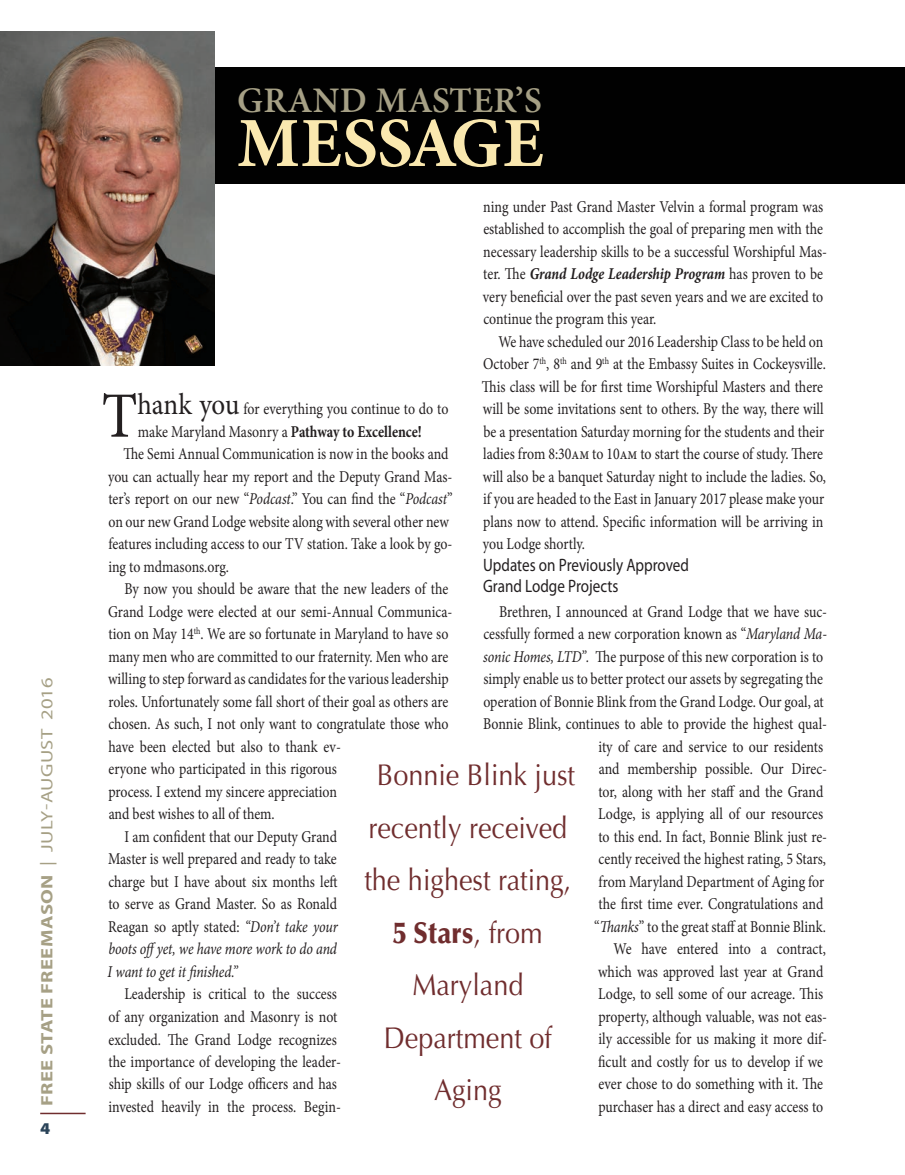
<style>
.page{position:relative;width:905px;height:1175px;background:#fff}
.page>*{position:absolute;margin:0;border:0;box-sizing:border-box;transform-origin:0 0}
.t1{font:700 70.5px "Minion Pro";color:#fae8af}
.t2{font:600 36px "Minion Pro";letter-spacing:.01em;color:#a6a085}
.t3{font:30px/52.5px "Optima LT Std";color:#702d2e;text-align:center;scale:.9 1}
.t4{font:18px/21.6px "Myriad Pro";color:#231f20;scale:.84 1}
.t5{font:16.5px/22.5px "Minion Pro";color:#231f20;scale:.84 1}
.t6{font:italic 16.5px "Minion Pro";letter-spacing:-.005em;color:#231f20;scale:.84 1}
.t7{font:700 16.5px "Myriad Pro";letter-spacing:.02em;color:#a6a085;scale:1.25 1}
.t8{font:900 semi-expanded 16.5px "Myriad Pro";color:#2b4459}
.s1{font-weight:400}
.s2{font-weight:700;font-style:italic}
.s3{font-style:italic}
.s4{font-size:64.65px}
.s5{font-size:30px}
.s6{font-weight:700}
.s7{font-weight:900}
</style>
<div class="page">
<hr style="left:40px;top:1112px;width:46px;height:2px;background:#702d2e">
<div style="left:169px;top:68px;width:735px;height:116px;background:#010101"></div>
<img style="left:0;top:31px;width:214px;height:335px">
<p class="t7" style="left:36px;top:1106px;width:344px;rotate:-90deg">FREE STATE FREEMASON <span class="s1">| JULY-AUGUST 2016</span></p>
<p class="t8" style="left:40px;top:1119px;width:12px">4</p>
<h2 class="t2" style="left:237px;top:76px;width:306px">GRAND MASTER’S</h2>
<h1 class="t1" style="left:237px;top:94px;width:308px">MESSAGE</h1>
<p class="t5" style="left:483px;top:195px;width:411px">ning under Past Grand Master Velvin a formal program was established to accomplish the goal of preparing men with the necessary leadership skills to be a successful Worshipful Mas&shy;ter. The <span class="s2">Grand Lodge Leadership Program</span> has proven to be very beneficial over the past seven years and we are excited to continue the program this year.</p>
<p class="t5" style="left:482px;top:330px;width:411px;text-indent:16px">We have scheduled our 2016 Leadership Class to be held on October 7<sup>th</sup>, 8<sup>th</sup> and 9<sup>th</sup> at the Embassy Suites in Cockeysville.<br>This class will be for first time Worshipful Masters and there will be some invitations sent to others. By the way, there will be a presentation Saturday morning for the students and their ladies from 8:30am to 10am to start the course of study. There will also be a banquet Saturday night to include the ladies. So, if you are headed to the East in January 2017 please make your plans now to attend. Specific information will be arriving in you Lodge shortly.</p>
<p class="t4" style="left:483px;top:553px;width:247px">Updates on Previously Approved<br>Grand Lodge Projects</p>
<p class="t5" style="left:483px;top:600px;width:411px;text-align:right">Brethren, I announced at Grand Lodge that we have suc&shy;cessfully formed a new corporation known as “<span class="s3">Maryland Ma&shy;sonic Homes, LTD”.</span> The purpose of this new corporation is to simply enable us to better protect our assets by segregating the operation of Bonnie Blink from the Grand Lodge. Our goal, at Bonnie Blink, continues to able to provide the highest qual&shy;ity of care and service to our residents<br>and membership possible. Our Direc-<br>tor, along with her staff and the Grand<br>Lodge, is applying all of our resources<br>to this end. In fact, Bonnie Blink just re-<br>cently received the highest rating, 5 Stars,<br>from Maryland Department of Aging for<br>the first time ever. Congratulations and<br>“<span class="s3">Thanks</span>” to the great staff at Bonnie Blink.<br>We have entered into a contract,<br>which was approved last year at Grand<br>Lodge, to sell some of our acreage. This<br>property, although valuable, was not eas-<br>ily accessible for us making it more dif-<br>ficult and costly for us to develop if we<br>ever chose to do something with it. The<br>purchaser has a direct and easy access to</p>
<p class="t5" style="left:102px;top:398px;width:414px"><span class="s4">T</span><span class="s5">hank you</span> for everything you continue to do to</p>
<p class="t5" style="left:138px;top:420px;width:339px">make Maryland Masonry a <span class="s6">Pathway to Excellence!</span></p>
<p class="t5" style="left:123px;top:443px;width:388px">The Semi Annual Communication is now in the books and</p>
<p class="t5" style="left:108px;top:465px;width:411px">you can actually hear my report and the Deputy Grand Mas-</p>
<p class="t5" style="left:108px;top:488px;width:411px">ter’s report on our new “<span class="s3">Podcast</span>.” You can find the “<span class="s3">Podcast</span>”</p>
<p class="t5" style="left:108px;top:510px;width:407px">on our new Grand Lodge website along with several other new</p>
<p class="t5" style="left:108px;top:533px;width:411px">features including access to our TV station. Take a look by go-</p>
<p class="t5" style="left:108px;top:555px;width:145px">ing to mdmasons.org.</p>
<p class="t5" style="left:124px;top:578px;width:387px">By now you should be aware that the new leaders of the</p>
<p class="t5" style="left:108px;top:600px;width:411px">Grand Lodge were elected at our semi-Annual Communica-</p>
<p class="t5" style="left:108px;top:623px;width:406px">tion on May 14<sup>th</sup>. We are so fortunate in Maryland to have so</p>
<p class="t5" style="left:108px;top:645px;width:406px">many men who are committed to our fraternity. Men who are</p>
<p class="t5" style="left:108px;top:668px;width:407px">willing to step forward as candidates for the various leadership</p>
<p class="t5" style="left:108px;top:690px;width:406px">roles. Unfortunately some fall short of their goal as others are</p>
<p class="t5" style="left:108px;top:713px;width:406px">chosen. As such, I not only want to congratulate those who</p>
<p class="t5" style="left:109px;top:735px;width:278px">have been elected but also to thank ev-</p>
<p class="t5" style="left:108px;top:758px;width:273px">eryone who participated in this rigorous</p>
<p class="t5" style="left:108px;top:780px;width:274px">process. I extend my sincere appreciation</p>
<p class="t5" style="left:109px;top:803px;width:199px">and best wishes to all of them.</p>
<p class="t5" style="left:124px;top:825px;width:255px">I am confident that our Deputy Grand</p>
<p class="t5" style="left:108px;top:848px;width:274px">Master is well prepared and ready to take</p>
<p class="t5" style="left:108px;top:870px;width:274px">charge but I have about six months left</p>
<p class="t5" style="left:108px;top:893px;width:274px">to serve as Grand Master. So as Ronald</p>
<p class="t5" style="left:108px;top:915px;width:275px">Reagan so aptly stated: <span class="s3">“Don’t take your</span></p>
<p class="t6" style="left:108px;top:938px;width:273px">boots offyet, we have more work to do and</p>
<p class="t6" style="left:108px;top:960px;width:156px">I want to get it finished.”</p>
<p class="t5" style="left:108px;top:983px;width:278px;text-indent:16px">Leadership is critical to the success of any organization and Masonry is not excluded. The Grand Lodge recognizes the importance of developing the leader&shy;ship skills of our Lodge officers and has invested heavily in the process. Begin-</p>
<h3 class="t3" style="left:364px;top:749px;width:235px">Bonnie Blink just recently received the highest rating,<br><span class="s7">5 Stars</span>, from<br>Maryland<br>Department of<br>Aging</h3>
</div>
